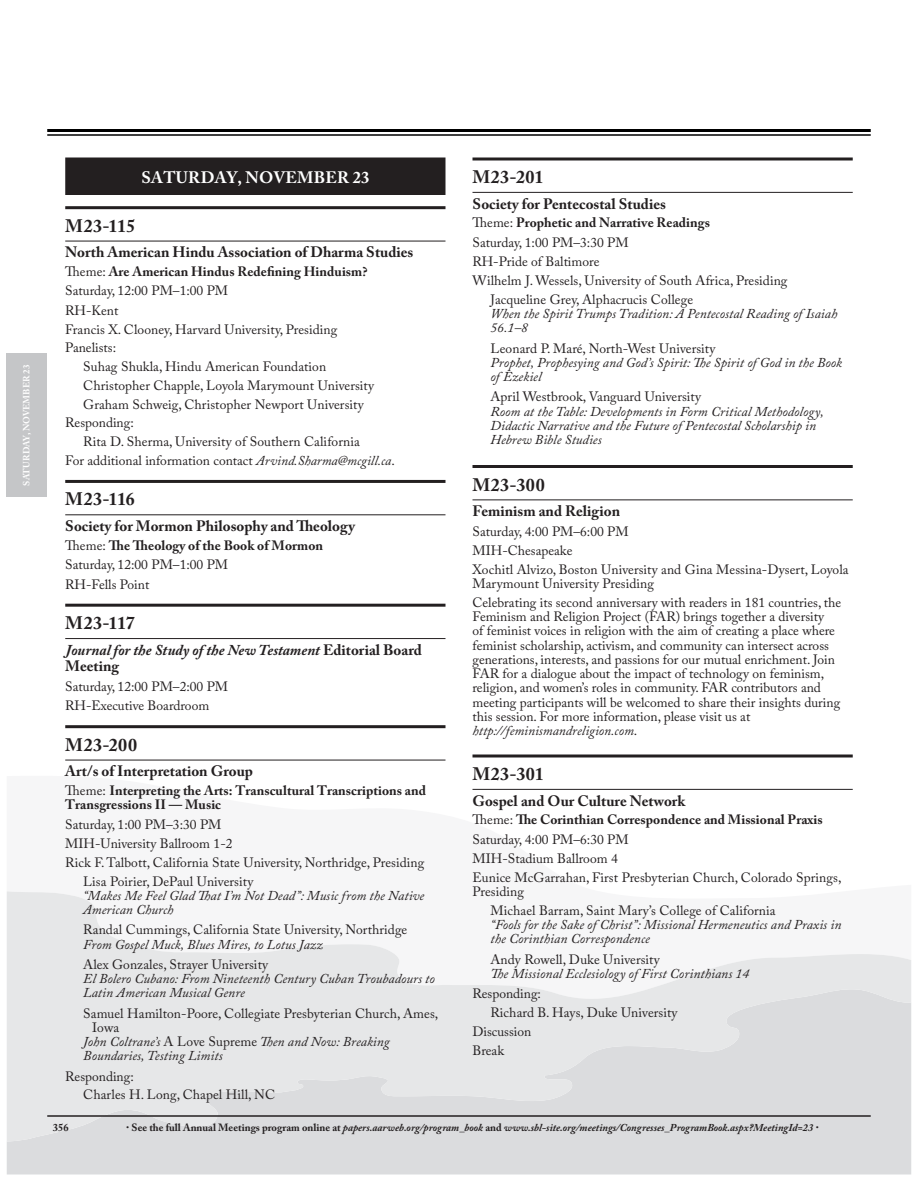
<style>
.page{position:relative;width:918px;height:1188px;background:#fff}
.page>*{position:absolute;margin:0;border:0;box-sizing:border-box;transform-origin:0 0}
.t1{font:700 18px "Adobe Caslon Pro";letter-spacing:.015em;color:#231f20}
.t2{font:700 16.5px "Adobe Caslon Pro";letter-spacing:.02em;color:#fff}
.t3{font:700 15px "Adobe Caslon Pro";color:#231f20}
.t4{font:italic 700 15px/16.5px "Adobe Caslon Pro";color:#231f20}
.t5{font:13.5px/14.2px "Adobe Caslon Pro";color:#231f20}
.t6{font:italic 13.5px/14.2px "Adobe Caslon Pro";letter-spacing:.005em;color:#231f20}
.t7{font:700 13.5px/14.2px "Adobe Caslon Pro";letter-spacing:.005em;color:#231f20}
.t8{font:italic 700 10.5px "Adobe Caslon Pro";color:#231f20}
.t9{font:700 10.5px "Adobe Caslon Pro";color:#231f20}
.t10{font:700 9px "Adobe Caslon Pro";letter-spacing:.005em;color:#fff}
.s1{font-weight:400}
.s2{font-style:italic}
.s3{font-weight:700}
.s4{font-style:normal}
</style>
<div class="page">
<div style="left:7px;top:1141px;width:904px;height:34px;background:#dbdcde"></div>
<svg style="left:7px;top:891px;width:904px;height:250px;fill:#e6e7e8"></svg>
<hr style="left:47px;top:129px;width:824px;height:3px;background:#000">
<hr style="left:47px;top:134px;width:824px;height:2px;background:#000">
<div style="left:7px;top:353px;width:40px;height:144px;background:#c5c6c8"></div>
<hr style="left:47px;top:1115px;width:824px;height:2px;background:#231f20">
<hr style="left:65px;top:206px;width:381px;height:3px;background:#231f20">
<hr style="left:65px;top:241px;width:381px;height:1px;background:#231f20">
<hr style="left:65px;top:480px;width:381px;height:3px;background:#231f20">
<hr style="left:65px;top:514px;width:381px;height:1px;background:#231f20">
<hr style="left:65px;top:604px;width:381px;height:3px;background:#231f20">
<hr style="left:65px;top:638px;width:381px;height:1px;background:#231f20">
<hr style="left:65px;top:725px;width:381px;height:3px;background:#231f20">
<hr style="left:65px;top:760px;width:381px;height:1px;background:#231f20">
<hr style="left:473px;top:158px;width:380px;height:2px;background:#231f20">
<hr style="left:473px;top:192px;width:380px;height:1px;background:#231f20">
<hr style="left:473px;top:465px;width:380px;height:3px;background:#231f20">
<hr style="left:473px;top:500px;width:380px;height:1px;background:#231f20">
<hr style="left:473px;top:755px;width:380px;height:3px;background:#231f20">
<hr style="left:473px;top:789px;width:380px;height:1px;background:#231f20">
<div style="left:65px;top:158px;width:381px;height:37px;background:#231f20"></div>
<p class="t10" style="left:23px;top:486px;width:123px;rotate:-90deg">SATURDAY, NOVEMBER 23</p>
<p class="t2" style="left:141px;top:171px;width:230px">SATURDAY, NOVEMBER 23</p>
<h1 class="t1" style="left:65px;top:219px;width:72px">M23-115</h1>
<p class="t3" style="left:65px;top:246px;width:350px">North American Hindu Association of Dharma Studies</p>
<p class="t7" style="left:65px;top:266px;width:304px"><span class="s1">Theme:</span> Are American Hindus Redefining Hinduism?</p>
<p class="t5" style="left:65px;top:286px;width:164px">Saturday, 12:00 PM–1:00 PM</p>
<p class="t5" style="left:65px;top:305px;width:55px">RH-Kent</p>
<p class="t5" style="left:65px;top:324px;width:274px">Francis X. Clooney, Harvard University, Presiding</p>
<p class="t5" style="left:65px;top:343px;width:52px">Panelists:</p>
<p class="t5" style="left:83px;top:361px;width:244px">Suhag Shukla, Hindu American Foundation</p>
<p class="t5" style="left:83px;top:380px;width:292px">Christopher Chapple, Loyola Marymount University</p>
<p class="t5" style="left:83px;top:399px;width:282px">Graham Schweig, Christopher Newport University</p>
<p class="t5" style="left:65px;top:418px;width:70px">Responding:</p>
<p class="t5" style="left:83px;top:436px;width:278px">Rita D. Sherma, University of Southern California</p>
<p class="t5" style="left:65px;top:455px;width:331px">For additional information contact <span class="s2">Arvind.Sharma@mcgill.ca</span>.</p>
<h1 class="t1" style="left:65px;top:493px;width:71px">M23-116</h1>
<p class="t3" style="left:65px;top:520px;width:291px">Society for Mormon Philosophy and Theology</p>
<p class="t5" style="left:65px;top:537px;width:259px;line-height:19.5px">Theme: <span class="s3">The Theology of the Book of Mormon<br></span>Saturday, 12:00 PM–1:00 PM<br>RH-Fells Point</p>
<h1 class="t1" style="left:65px;top:616px;width:71px">M23-117</h1>
<p class="t4" style="left:65px;top:643px;width:358px">Journal for the Study of the New Testament <span class="s4">Editorial Board<br>Meeting</span></p>
<p class="t5" style="left:65px;top:678px;width:164px;line-height:19.5px">Saturday, 12:00 PM–2:00 PM<br>RH-Executive Boardroom</p>
<h1 class="t1" style="left:65px;top:738px;width:73px">M23-200</h1>
<p class="t3" style="left:65px;top:765px;width:189px">Art/s of Interpretation Group</p>
<p class="t7" style="left:65px;top:785px;width:362px"><span class="s1">Theme:</span> Interpreting the Arts: Transcultural Transcriptions and<br>Transgressions II — Music</p>
<p class="t5" style="left:65px;top:819px;width:158px">Saturday, 1:00 PM–3:30 PM</p>
<p class="t5" style="left:65px;top:838px;width:169px">MIH-University Ballroom 1-2</p>
<p class="t5" style="left:65px;top:857px;width:361px">Rick F. Talbott, California State University, Northridge, Presiding</p>
<p class="t5" style="left:83px;top:876px;width:172px">Lisa Poirier, DePaul University</p>
<p class="t6" style="left:83px;top:890px;width:343px">“Makes Me Feel Glad That I’m Not Dead”: Music from the Native<br>American Church</p>
<p class="t5" style="left:83px;top:925px;width:326px">Randal Cummings, California State University, Northridge</p>
<p class="t6" style="left:83px;top:939px;width:241px">From Gospel Muck, Blues Mires, to Lotus Jazz</p>
<p class="t5" style="left:83px;top:959px;width:186px">Alex Gonzales, Strayer University</p>
<p class="t6" style="left:83px;top:973px;width:353px">El Bolero Cubano: From Nineteenth Century Cuban Troubadours to<br>Latin American Musical Genre</p>
<p class="t5" style="left:83px;top:1008px;width:357px">Samuel Hamilton-Poore, Collegiate Presbyterian Church, Ames,</p>
<p class="t5" style="left:92px;top:1022px;width:28px">Iowa</p>
<p class="t6" style="left:83px;top:1036px;width:308px">John Coltrane’s <span class="s4">A Love Supreme</span> Then and Now: Breaking</p>
<p class="t6" style="left:83px;top:1050px;width:141px">Boundaries, Testing Limits</p>
<p class="t5" style="left:83px;top:1069px;width:193px;line-height:18.8px;text-indent:-18px">Responding:<br>Charles H. Long, Chapel Hill, NC</p>
<h1 class="t1" style="left:473px;top:170px;width:72px">M23-201</h1>
<p class="t3" style="left:473px;top:198px;width:195px">Society for Pentecostal Studies</p>
<p class="t7" style="left:473px;top:217px;width:239px"><span class="s1">Theme:</span> Prophetic and Narrative Readings</p>
<p class="t5" style="left:473px;top:237px;width:158px">Saturday, 1:00 PM–3:30 PM</p>
<p class="t5" style="left:473px;top:256px;width:128px">RH-Pride of Baltimore</p>
<p class="t5" style="left:473px;top:275px;width:317px">Wilhelm J. Wessels, University of South Africa, Presiding</p>
<p class="t5" style="left:491px;top:294px;width:204px">Jacqueline Grey, Alphacrucis College</p>
<p class="t6" style="left:491px;top:308px;width:348px">When the Spirit Trumps Tradition: A Pentecostal Reading of Isaiah<br>56.1–8</p>
<p class="t5" style="left:491px;top:343px;width:226px">Leonard P. Maré, North-West University</p>
<p class="t6" style="left:491px;top:357px;width:353px">Prophet, Prophesying and God’s Spirit: The Spirit of God in the Book of Ezekiel</p>
<p class="t5" style="left:491px;top:391px;width:212px">April Westbrook, Vanguard University</p>
<p class="t6" style="left:491px;top:406px;width:335px">Room at the Table: Developments in Form Critical Methodology,<br>Didactic Narrative and the Future of Pentecostal Scholarship in<br>Hebrew Bible Studies</p>
<h1 class="t1" style="left:473px;top:478px;width:74px">M23-300</h1>
<p class="t3" style="left:473px;top:505px;width:149px">Feminism and Religion</p>
<p class="t5" style="left:473px;top:523px;width:378px;line-height:19px">Saturday, 4:00 PM–6:00 PM<br>MIH-Chesapeake<br>Xochitl Alvizo, Boston University and Gina Messina-Dysert, Loyola</p>
<p class="t5" style="left:473px;top:576px;width:370px;line-height:18.8px">Marymount University Presiding<br>Celebrating its second anniversary with readers in 181 countries, the</p>
<p class="t5" style="left:473px;top:611px;width:369px">Feminism and Religion Project (FAR) brings together a diversity<br>of feminist voices in religion with the aim of creating a place where feminist scholarship, activism, and community can intersect across generations, interests, and passions for our mutual enrichment. Join FAR for a dialogue about the impact of technology on feminism, religion, and women’s roles in community. FAR contributors and meeting participants will be welcomed to share their insights during this session. For more information, please visit us at <span class="s2">http://feminismandreligion.com</span>.</p>
<h1 class="t1" style="left:473px;top:767px;width:73px">M23-301</h1>
<p class="t3" style="left:473px;top:795px;width:214px">Gospel and Our Culture Network</p>
<p class="t5" style="left:473px;top:812px;width:370px;line-height:19.2px">Theme: <span class="s3">The Corinthian Correspondence and Missional Praxis </span>Saturday, 4:00 PM–6:30 PM<br>MIH-Stadium Ballroom 4<br>Eunice McGarrahan, First Presbyterian Church, Colorado Springs,</p>
<p class="t5" style="left:491px;top:884px;width:286px;line-height:18.8px;text-indent:-18px">Presiding<br>Michael Barram, Saint Mary’s College of California</p>
<p class="t6" style="left:491px;top:919px;width:352px">“Fools for the Sake of Christ”: Missional Hermeneutics and Praxis in the Corinthian Correspondence</p>
<p class="t5" style="left:491px;top:954px;width:171px">Andy Rowell, Duke University</p>
<p class="t6" style="left:491px;top:968px;width:260px">The Missional Ecclesiology of First Corinthians 14</p>
<p class="t5" style="left:473px;top:988px;width:70px">Responding:</p>
<p class="t5" style="left:491px;top:1007px;width:189px">Richard B. Hays, Duke University</p>
<p class="t5" style="left:473px;top:1026px;width:60px">Discussion</p>
<p class="t5" style="left:473px;top:1045px;width:33px">Break</p>
<p class="t9" style="left:53px;top:1123px;width:17px">356</p>
<p class="t8" style="left:132px;top:1123px;width:683px"><span class="s4">See the full Annual Meetings program online at</span> papers.aarweb.org/program_book <span class="s4">and</span> www.sbl-site.org/meetings/Congresses_ProgramBook.aspx?MeetingId=23</p>
</div>
